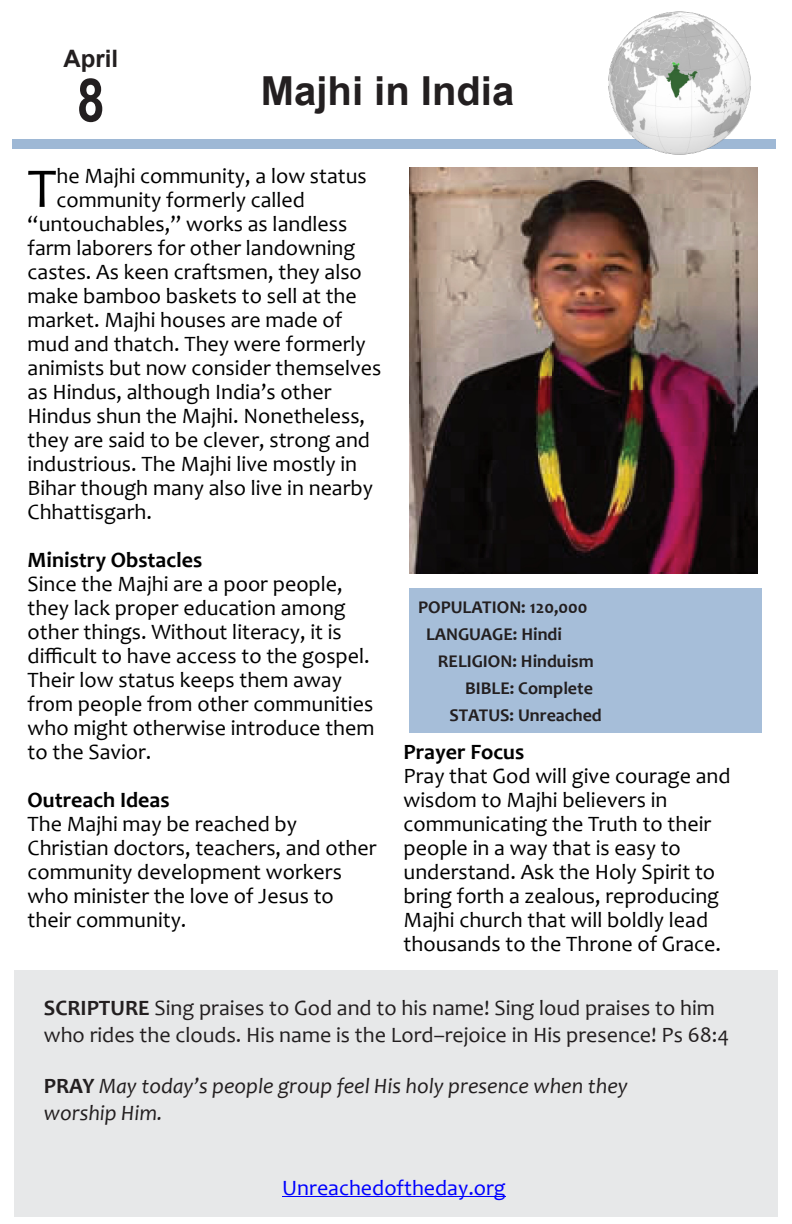
<style>
.page{position:relative;width:792px;height:1224px;background:#fff}
.page>*{position:absolute;margin:0;border:0;box-sizing:border-box;transform-origin:0 0}
.t1{font:700 60px "Arial Narrow";color:#231f20}
.t2{font:56.6px "Candara";color:#000}
.t3{font:700 40px "Arial";color:#231f20}
.t4{font:700 24px "Arial";color:#231f20}
.t5{font:22px/24px "Candara";color:#000}
.t6{font:22px/26.8px "Candara";color:#231f20}
.t7{font:italic 22px/26.8px "Candara";color:#231f20}
.t8{font:700 22px "Candara";color:#000}
.t9{font:22px "Candara";color:#00f}
.t10{font:700 18px/27px "Candara";color:#231f20}
.s1{font-weight:700}
.s2{font-weight:700;font-style:normal}
</style>
<div class="page">
<div style="left:14px;top:970px;width:764px;height:247px;background:#e7e8e9"></div>
<div style="left:12px;top:139px;width:764px;height:9px;background:#9eb8d5"></div>
<div style="left:409px;top:588px;width:353px;height:145px;background:#a6bed9"></div>
<img style="left:609px;top:12px;width:142px;height:142px">
<hr style="left:282px;top:1197px;width:224px;height:1px;background:#00f">
<img style="left:409px;top:168px;width:349px;height:406px">
<p class="t4" style="left:63px;top:50px;width:56px">April</p>
<h1 class="t1" style="left:77px;top:78px;width:29px">8</h1>
<h3 class="t3" style="left:261px;top:76px;width:255px">Majhi in India</h3>
<h2 class="t2" style="left:28px;top:166px;width:30px">T</h2>
<p class="t5" style="left:56px;top:166px;width:312px">he Majhi community, a low status</p>
<p class="t5" style="left:56px;top:190px;width:250px">community formerly called</p>
<p class="t5" style="left:28px;top:214px;width:321px">“untouchables,” works as landless</p>
<p class="t5" style="left:28px;top:238px;width:329px">farm laborers for other landowning</p>
<p class="t5" style="left:28px;top:262px;width:336px">castes. As keen craftsmen, they also</p>
<p class="t5" style="left:28px;top:286px;width:331px">make bamboo baskets to sell at the</p>
<p class="t5" style="left:28px;top:310px;width:316px">market. Majhi houses are made of</p>
<p class="t5" style="left:28px;top:334px;width:340px">mud and thatch. They were formerly</p>
<p class="t5" style="left:28px;top:358px;width:355px">animists but now consider themselves</p>
<p class="t5" style="left:28px;top:382px;width:305px">as Hindus, although India’s other</p>
<p class="t5" style="left:28px;top:406px;width:339px">Hindus shun the Majhi. Nonetheless,</p>
<p class="t5" style="left:28px;top:430px;width:344px">they are said to be clever, strong and</p>
<p class="t5" style="left:28px;top:454px;width:331px">industrious. The Majhi live mostly in</p>
<p class="t5" style="left:28px;top:478px;width:347px">Bihar though many also live in nearby</p>
<p class="t5" style="left:28px;top:502px;width:126px">Chhattisgarh.</p>
<p class="t8" style="left:28px;top:551px;width:176px">Ministry Obstacles</p>
<p class="t5" style="left:28px;top:574px;width:348px">Since the Majhi are a poor people, they lack proper education among other things. Without literacy, it is difficult to have access to the gospel.<br>Their low status keeps them away from people from other communities who might otherwise introduce them to the Savior.</p>
<p class="t8" style="left:28px;top:791px;width:143px">Outreach Ideas</p>
<p class="t5" style="left:28px;top:814px;width:351px">The Majhi may be reached by<br>Christian doctors, teachers, and other community development workers who minister the love of Jesus to their community.</p>
<p class="t10" style="left:426px;top:595px;width:163px;text-indent:-8px">POPULATION: 120,000<br>LANGUAGE: Hindi</p>
<p class="t10" style="left:438px;top:649px;width:157px">RELIGION: Hinduism</p>
<p class="t10" style="left:465px;top:676px;width:129px">BIBLE: Complete</p>
<p class="t10" style="left:449px;top:703px;width:154px">STATUS: Unreached</p>
<p class="t8" style="left:404px;top:743px;width:122px">Prayer Focus</p>
<p class="t5" style="left:404px;top:766px;width:328px">Pray that God will give courage and wisdom to Majhi believers in communicating the Truth to their people in a way that is easy to understand. Ask the Holy Spirit to bring forth a zealous, reproducing<br>Majhi church that will boldly lead thousands to the Throne of Grace.</p>
<p class="t6" style="left:44px;top:997px;width:687px"><span class="s1">SCRIPTURE</span> Sing praises to God and to his name! Sing loud praises to him who rides the clouds. His name is the Lord–rejoice in His presence! Ps 68:4</p>
<p class="t7" style="left:44px;top:1075px;width:586px"><span class="s2">PRAY</span> May today’s people group feel His holy presence when they worship Him.</p>
<p class="t9" style="left:282px;top:1180px;width:225px">Unreachedoftheday.org</p>
</div>
